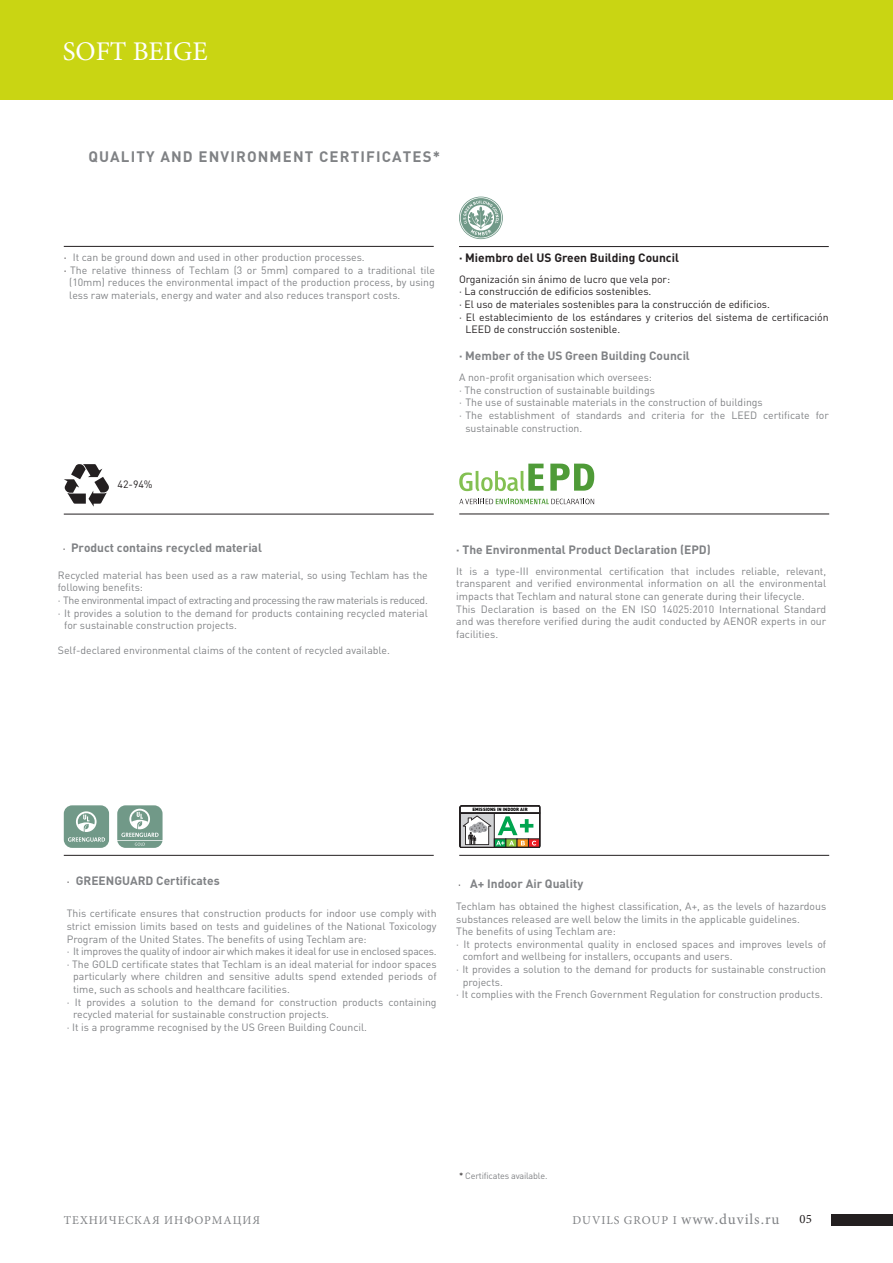
<style>
.page{position:relative;width:893px;height:1263px;background:#fff}
.page>*{position:absolute;margin:0;border:0;box-sizing:border-box;transform-origin:0 0}
.t1{font:27px "Minion Pro";color:#fff}
.t2{font:700 15px "DIN";letter-spacing:.075em;color:#808285}
.t3{font:15px "Minion Pro";letter-spacing:.06em;color:#808285}
.t4{font:12.75px "Minion Pro";color:#231f20}
.t5{font:700 12px "DIN";color:#808285}
.t6{font:700 12px "DIN";color:#231f20}
.t7{font:12px "Minion Pro";letter-spacing:.075em;color:#808285}
.t8{font:10.5px/12.6px "DIN";color:#808285}
.t9{font:10.5px "DIN";color:#231f20}
.t10{font:10.5px "DIN";letter-spacing:-.03em;color:#808285}
.t11{font:10.5px "DIN";letter-spacing:-.02em;color:#808285}
.t12{font:9px "DIN";letter-spacing:-.02em;color:#808285}
.t13{font:4.5px "DIN Black Alternate";color:#000001}
.s1{color:#231f20}
.s2{font-weight:400;font-size:10.5px;color:#231f20}
.s3{font-size:12px}
</style>
<div class="page">
<div style="left:0;top:0;width:893px;height:100px;background:#c9d513"></div>
<div style="left:831px;top:1215px;width:62px;height:11px;background:#231f20"></div>
<hr style="left:459px;top:246px;width:370px;height:1px;background:#231f20">
<svg style="left:459px;top:197px;width:44px;height:42px"></svg>
<svg style="left:460px;top:197px;width:42px;height:41px"></svg>
<svg style="left:461px;top:198px;width:40px;height:40px"></svg>
<svg style="left:463px;top:201px;width:36px;height:35px"></svg>
<hr style="left:459px;top:855px;width:370px;height:1px;background:#231f20">
<svg style="left:460px;top:806px;width:80px;height:42px"></svg>
<hr style="left:64px;top:246px;width:370px;height:1px;background:#231f20">
<div style="left:64px;top:805px;width:45px;height:43px;background:#719988;border-radius:8px"></div>
<svg style="left:68px;top:811px;width:37px;height:31px"></svg>
<hr style="left:64px;top:855px;width:370px;height:1px;background:#231f20">
<svg style="left:117px;top:805px;width:46px;height:43px"></svg>
<hr style="left:459px;top:514px;width:370px;height:1px;background:#231f20">
<hr style="left:64px;top:514px;width:370px;height:1px;background:#231f20">
<svg style="left:64px;top:464px;width:45px;height:43px"></svg>
<svg style="left:459px;top:499px;width:135px;height:5px"></svg>
<svg style="left:459px;top:464px;width:84px;height:27px"></svg>
<svg style="left:550px;top:464px;width:44px;height:27px"></svg>
<h1 class="t1" style="left:63px;top:33px;width:147px">SOFT BEIGE</h1>
<h2 class="t2" style="left:88px;top:146px;width:353px">QUALITY AND ENVIRONMENT CERTIFICATES*</h2>
<p class="t8" style="left:64px;top:252px;width:303px"><span class="s1">·</span> It can be ground down and used in other production processes.</p>
<p class="t8" style="left:64px;top:264px;width:373px"><span class="s1">·</span> The relative thinness of Techlam (3 or 5mm) compared to a traditional tile</p>
<p class="t8" style="left:69px;top:277px;width:367px">(10mm) reduces the environmental impact of the production process, by using</p>
<p class="t8" style="left:69px;top:289px;width:333px">less raw materials, energy and water and also reduces transport costs.</p>
<p class="t9" style="left:118px;top:478px;width:37px">42-94%</p>
<p class="t6" style="left:459px;top:249px;width:221px">· Miembro del US Green Building Council</p>
<p class="t9" style="left:459px;top:273px;width:213px">Organización sin ánimo de lucro que vela por:</p>
<p class="t9" style="left:459px;top:286px;width:194px">· La construcción de edificios sostenibles.</p>
<p class="t9" style="left:459px;top:298px;width:312px">· El uso de materiales sostenibles para la construcción de edificios.</p>
<p class="t9" style="left:459px;top:311px;width:371px">· El establecimiento de los estándares y criterios del sistema de certificación</p>
<p class="t9" style="left:465px;top:323px;width:156px">LEED de construcción sostenible.</p>
<p class="t5" style="left:459px;top:348px;width:232px">· Member of the US Green Building Council</p>
<p class="t8" style="left:459px;top:371px;width:194px">A non-profit organisation which oversees:</p>
<p class="t8" style="left:459px;top:384px;width:198px">· The construction of sustainable buildings</p>
<p class="t8" style="left:459px;top:396px;width:305px">· The use of sustainable materials in the construction of buildings</p>
<p class="t8" style="left:459px;top:409px;width:371px">· The establishment of standards and criteria for the LEED certificate for</p>
<p class="t8" style="left:465px;top:422px;width:118px">sustainable construction.</p>
<p class="t5" style="left:63px;top:539px;width:201px"><span class="s2">·</span> Product contains recycled material</p>
<p class="t8" style="left:58px;top:569px;width:371px">Recycled material has been used as a raw material, so using Techlam has the</p>
<p class="t8" style="left:58px;top:581px;width:87px">following benefits:</p>
<p class="t10" style="left:58px;top:594px;width:371px">· The environmental impact of extracting and processing the raw materials is reduced.</p>
<p class="t8" style="left:58px;top:607px;width:371px">· It provides a solution to the demand for products containing recycled material</p>
<p class="t8" style="left:64px;top:619px;width:174px">for sustainable construction projects.</p>
<p class="t8" style="left:58px;top:644px;width:333px">Self-declared environmental claims of the content of recycled available.</p>
<p class="t5" style="left:456px;top:541px;width:256px">· The Environmental Product Declaration (EPD)</p>
<p class="t8" style="left:456px;top:565px;width:371px">It is a type-III environmental certification that includes reliable, relevant, transparent and verified environmental information on all the environmental impacts that Techlam and natural stone can generate during their lifecycle.<br>This Declaration is based on the EN ISO 14025:2010 International Standard and was therefore verified during the audit conducted by AENOR experts in our facilities.</p>
<p class="t13" style="left:472px;top:807px;width:57px">EMISSIONS IN INDOOR AIR</p>
<p class="t5" style="left:67px;top:872px;width:154px"><span class="s2">·</span> GREENGUARD Certificates</p>
<p class="t8" style="left:67px;top:907px;width:371px">This certificate ensures that construction products for indoor use comply with</p>
<p class="t8" style="left:67px;top:920px;width:371px">strict emission limits based on tests and guidelines of the National Toxicology</p>
<p class="t8" style="left:67px;top:933px;width:301px">Program of the United States. The benefits of using Techlam are:</p>
<p class="t11" style="left:67px;top:945px;width:371px">· It improves the quality of indoor air which makes it ideal for use in enclosed spaces.</p>
<p class="t8" style="left:67px;top:958px;width:371px">· The GOLD certificate states that Techlam is an ideal material for indoor spaces</p>
<p class="t8" style="left:73px;top:970px;width:365px">particularly where children and sensitive adults spend extended periods of</p>
<p class="t8" style="left:73px;top:983px;width:218px">time, such as schools and healthcare facilities.</p>
<p class="t8" style="left:67px;top:996px;width:371px">· It provides a solution to the demand for construction products containing</p>
<p class="t8" style="left:73px;top:1008px;width:257px">recycled material for sustainable construction projects.</p>
<p class="t8" style="left:67px;top:1021px;width:302px">· It is a programme recognised by the US Green Building Council.</p>
<p class="t5" style="left:458px;top:875px;width:127px"><span class="s2">·</span> A+ Indoor Air Quality</p>
<p class="t8" style="left:456px;top:900px;width:371px">Techlam has obtained the highest classification, A+, as the levels of hazardous</p>
<p class="t8" style="left:456px;top:913px;width:345px">substances released are well below the limits in the applicable guidelines.</p>
<p class="t8" style="left:456px;top:925px;width:161px">The benefits of using Techlam are:</p>
<p class="t8" style="left:456px;top:938px;width:371px">· It protects environmental quality in enclosed spaces and improves levels of</p>
<p class="t8" style="left:463px;top:950px;width:271px">comfort and wellbeing for installers, occupants and users.</p>
<p class="t8" style="left:456px;top:963px;width:371px">· It provides a solution to the demand for products for sustainable construction</p>
<p class="t8" style="left:463px;top:976px;width:42px">projects.</p>
<p class="t8" style="left:456px;top:988px;width:368px">· It complies with the French Government Regulation for construction products.</p>
<p class="t12" style="left:459px;top:1170px;width:90px"><span class="s1">*</span> Certificates available.</p>
<h2 class="t3" style="left:573px;top:1209px;width:208px"><span class="s3">DUVILS GROUP I</span> www.duvils.ru</h2>
<p class="t7" style="left:64px;top:1212px;width:198px">ТЕХНИЧЕСКАЯ ИНФОРМАЦИЯ</p>
<p class="t4" style="left:800px;top:1210px;width:14px">05</p>
</div>
